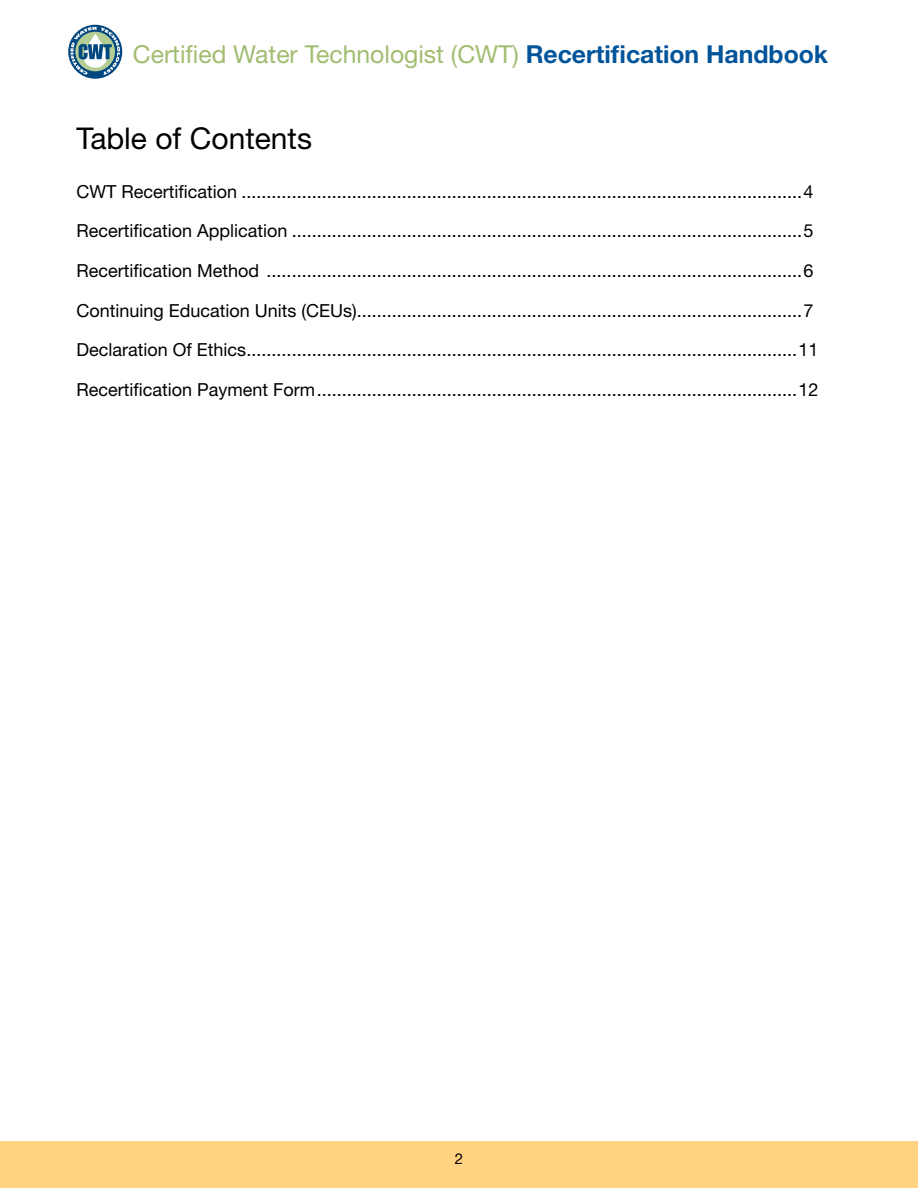
<style>
.page{position:relative;width:918px;height:1188px;background:#fff}
.page>*{position:absolute;margin:0;border:0;box-sizing:border-box;transform-origin:0 0}
.contents{font:30px "Helvetica Neue LT Std";color:#000}
.t1{font:24.75px "Helvetica Neue LT Std";color:#a1bd70}
.toc_h1{font:18px "Helvetica Neue LT Std";color:#000}
.t2{font:15px "Helvetica Neue LT Std";color:#000}
.s1{font-weight:700;color:#00549a}
</style>
<div class="page">
<div style="left:1px;top:1141px;width:917px;height:47px;background:#ffd380"></div>
<svg style="left:68px;top:25px;width:54px;height:54px"></svg>
<svg style="left:70px;top:27px;width:50px;height:48px"></svg>
<h2 class="t1" style="left:133px;top:39px;width:697px">Certified Water Technologist (CWT) <span class="s1">Recertification Handbook</span></h2>
<p class="contents" style="left:76px;top:121px;width:237px">Table of Contents</p>
<p class="toc_h1" style="left:76px;top:181px;width:739px">CWT Recertification ................................................................................................................4</p>
<p class="toc_h1" style="left:76px;top:220px;width:739px">Recertification Application ......................................................................................................5</p>
<p class="toc_h1" style="left:76px;top:260px;width:739px">Recertification Method ...........................................................................................................6</p>
<p class="toc_h1" style="left:76px;top:299px;width:739px">Continuing Education Units (CEUs).........................................................................................7</p>
<p class="toc_h1" style="left:76px;top:339px;width:744px">Declaration Of Ethics..............................................................................................................11</p>
<p class="toc_h1" style="left:76px;top:379px;width:744px">Recertification Payment Form................................................................................................12</p>
<p class="t2" style="left:455px;top:1149px;width:10px">2</p>
</div>
